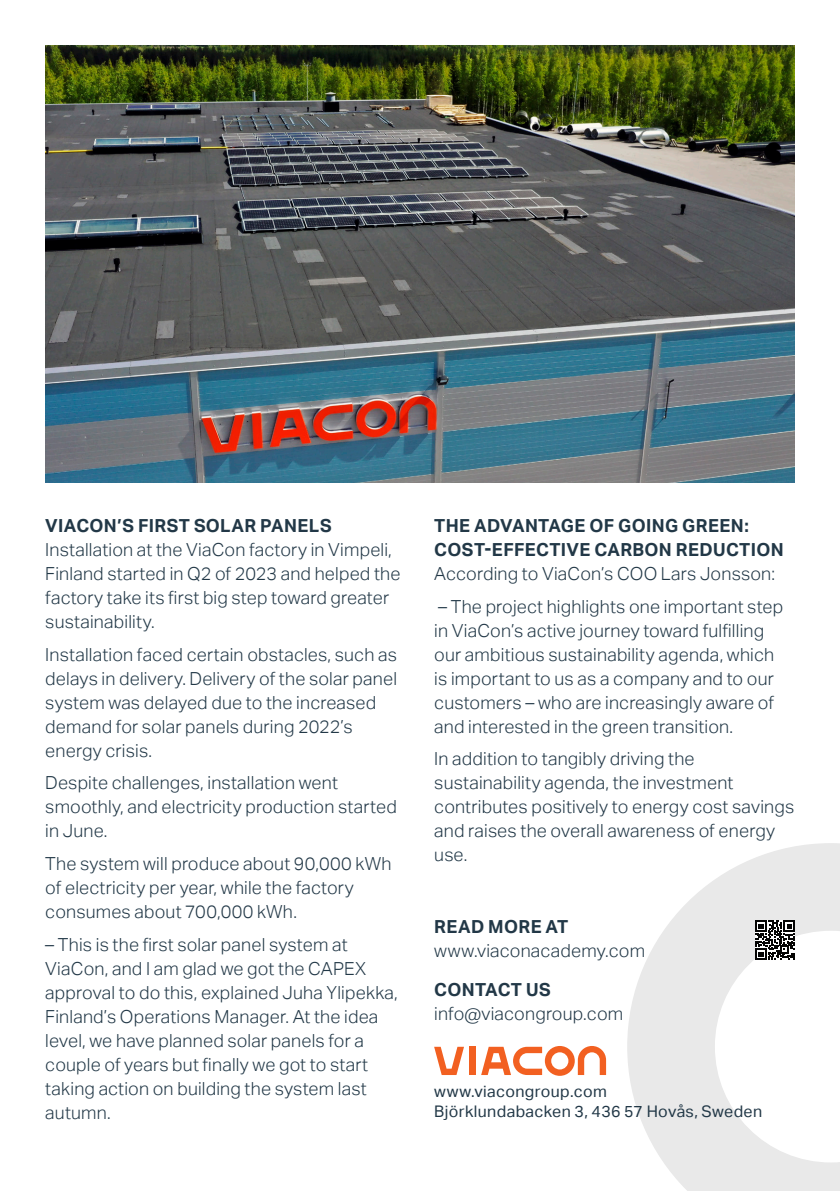
<style>
.page{position:relative;width:840px;height:1191px;background:#fff}
.page>*{position:absolute;margin:0;border:0;box-sizing:border-box;transform-origin:0 0}
.Body{font:300 18px/24px "Aktiv Grotesk";letter-spacing:.01em;color:#223847}
.Subheading_1_-_Edit__NO_CAPS_for_Brand_n{font:700 18px/24px "Aktiv Grotesk";letter-spacing:.02em;color:#223847}
.Sender{font:16px "Aktiv Grotesk";letter-spacing:.02em;color:#223847}
</style>
<div class="page">
<svg style="left:627px;top:843px;width:212px;height:348px;fill:#e9e9e9"></svg>
<div style="left:469px;top:1046px;width:6px;height:29px;background:#f26021"></div>
<svg style="left:434px;top:1046px;width:30px;height:29px"></svg>
<svg style="left:481px;top:1046px;width:124px;height:29px"></svg>
<svg style="left:755px;top:920px;width:39px;height:39px"></svg>
<img style="left:45px;top:45px;width:749px;height:437px">
<p class="Subheading_1_-_Edit__NO_CAPS_for_Brand_n" style="left:45px;top:514px;width:288px">VIACON’S FIRST SOLAR PANELS</p>
<p class="Body" style="left:45px;top:538px;width:356px">Installation at the ViaCon factory in Vimpeli, Finland started in Q2 of 2023 and helped the factory take its first big step toward greater sustainability.</p>
<p class="Body" style="left:45px;top:642px;width:353px">Installation faced certain obstacles, such as delays in delivery. Delivery of the solar panel system was delayed due to the increased demand for solar panels during 2022’s energy crisis.</p>
<p class="Body" style="left:45px;top:771px;width:353px">Despite challenges, installation went smoothly, and electricity production started in June.</p>
<p class="Body" style="left:45px;top:851px;width:347px">The system will produce about 90,000 kWh of electricity per year, while the factory consumes about 700,000 kWh.</p>
<p class="Body" style="left:45px;top:932px;width:354px">– This is the first solar panel system at ViaCon, and I am glad we got the CAPEX approval to do this, explained Juha Ylipekka, Finland’s Operations Manager. At the idea level, we have planned solar panels for a couple of years but finally we got to start taking action on building the system last autumn.</p>
<p class="Subheading_1_-_Edit__NO_CAPS_for_Brand_n" style="left:434px;top:514px;width:351px">THE ADVANTAGE OF GOING GREEN:<br>COST-EFFECTIVE CARBON REDUCTION</p>
<p class="Body" style="left:434px;top:562px;width:342px">According to ViaCon’s COO Lars Jonsson:</p>
<p class="Body" style="left:434px;top:594px;width:350px">– The project highlights one important step in ViaCon’s active journey toward fulfilling our ambitious sustainability agenda, which is important to us as a company and to our customers – who are increasingly aware of and interested in the green transition.</p>
<p class="Body" style="left:434px;top:747px;width:361px">In addition to tangibly driving the sustainability agenda, the investment contributes positively to energy cost savings and raises the overall awareness of energy use.</p>
<p class="Subheading_1_-_Edit__NO_CAPS_for_Brand_n" style="left:434px;top:915px;width:135px">READ MORE AT</p>
<p class="Body" style="left:434px;top:939px;width:212px">www.viaconacademy.com</p>
<p class="Subheading_1_-_Edit__NO_CAPS_for_Brand_n" style="left:434px;top:977px;width:118px">CONTACT US</p>
<p class="Body" style="left:434px;top:1001px;width:190px">info@viacongroup.com</p>
<p class="Sender" style="left:434px;top:1081px;width:174px">www.viacongroup.com</p>
<p class="Sender" style="left:434px;top:1102px;width:329px">Björklundabacken 3, 436 57 Hovås, Sweden</p>
</div>
